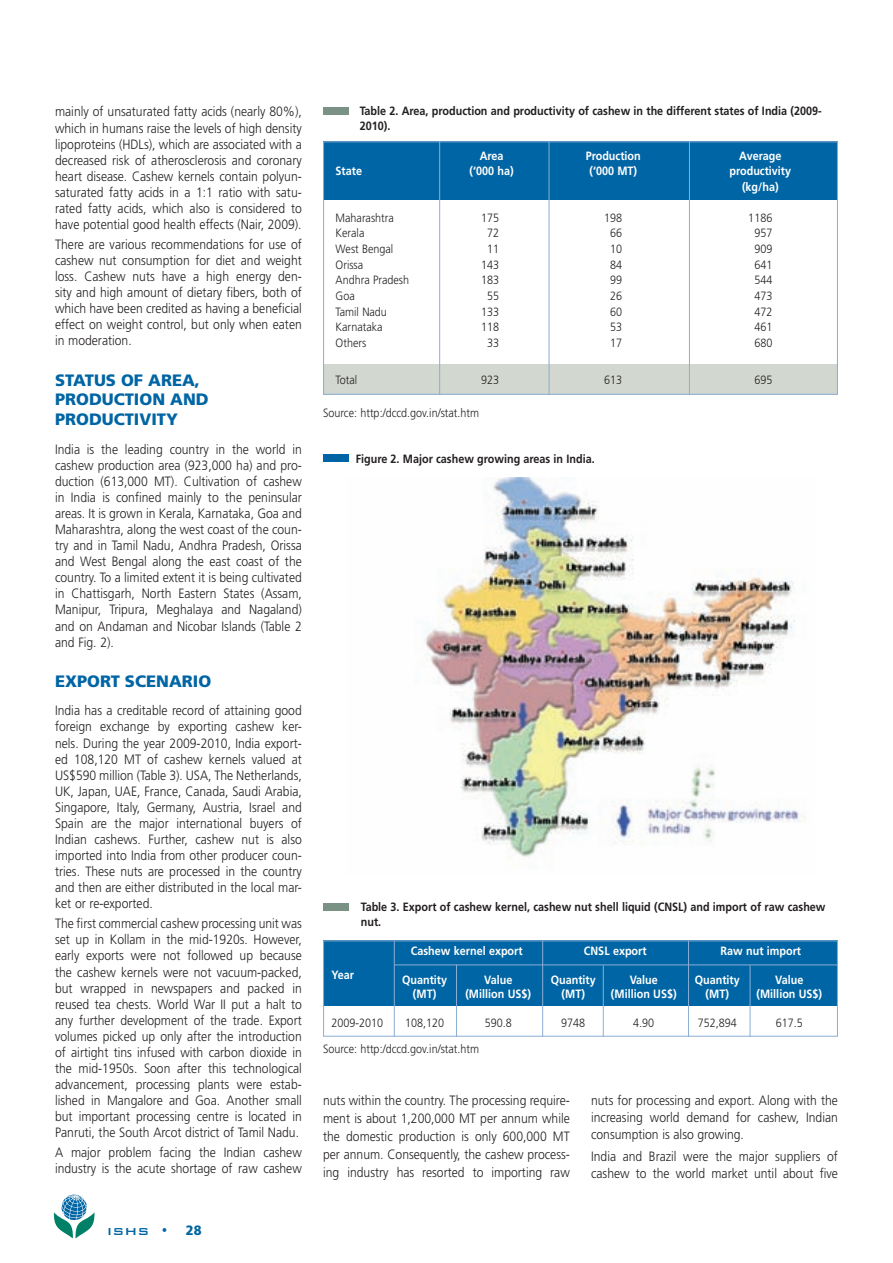
<style>
.page{position:relative;width:893px;height:1263px;background:#fff}
.page>*{position:absolute;margin:0;border:0;box-sizing:border-box;transform-origin:0 0}
.t1{font:900 16.5px/19.8px "Frutiger LT Std";color:#0065a4}
.t2{font:300 13.5px/16px "Frutiger LT Std";color:#231f20;text-align:justify;scale:.9 1}
.t3{font:500 13.5px "Bank Gothic BT";color:#0065a4;scale:1.09 1}
.t4{font:900 13.5px "Frutiger LT Std";color:#0065a4;scale:.95 1}
.t5{font:300 12px "Frutiger LT Std";color:#231f20;scale:.9 1}
.t6{font:700 12px/14.4px "Frutiger LT Std";color:#231f20;scale:.9 1}
.t7{font:700 12px/15.6px "Frutiger LT Std";color:#fff;text-align:center;scale:.9 1}
</style>
<div class="page">
<svg style="left:54px;top:1195px;width:40px;height:43px"></svg>
<div style="left:323px;top:364px;width:514px;height:31px;background:#d2d7d0"></div>
<div style="left:323px;top:141px;width:514px;height:59px;background:#0065a4"></div>
<div style="left:323px;top:107px;width:25px;height:8px;background:#799285"></div>
<div style="left:323px;top:141px;width:514px;height:254px;border:1px solid #8baed4"></div>
<hr style="left:689px;top:141px;width:1px;height:254px;background:#8baed4">
<hr style="left:548px;top:141px;width:1px;height:254px;background:#8baed4">
<hr style="left:439px;top:141px;width:1px;height:254px;background:#8baed4">
<div style="left:323px;top:940px;width:514px;height:66px;background:#0065a4"></div>
<div style="left:323px;top:903px;width:25px;height:8px;background:#799285"></div>
<div style="left:323px;top:940px;width:514px;height:97px;border:1px solid #8baed4"></div>
<hr style="left:395px;top:964px;width:442px;height:1px;background:#8baed4">
<hr style="left:394px;top:940px;width:1px;height:97px;background:#8baed4">
<hr style="left:542px;top:940px;width:1px;height:97px;background:#8baed4">
<hr style="left:688px;top:940px;width:1px;height:97px;background:#8baed4">
<hr style="left:456px;top:964px;width:1px;height:73px;background:#8baed4">
<hr style="left:603px;top:965px;width:1px;height:72px;background:#8baed4">
<hr style="left:749px;top:965px;width:1px;height:72px;background:#8baed4">
<img style="left:424px;top:477px;width:381px;height:382px">
<div style="left:323px;top:454px;width:25px;height:8px;background:#0065a4"></div>
<p class="t2" style="left:55px;top:105px;width:276px">mainly of unsaturated fatty acids (nearly 80%), which in humans raise the levels of high density lipoproteins (HDLs), which are associated with a decreased risk of atherosclerosis and coronary heart disease. Cashew kernels contain polyun&shy;saturated fatty acids in a 1:1 ratio with satu&shy;rated fatty acids, which also is considered to have potential good health effects (Nair, 2009).</p>
<p class="t2" style="left:55px;top:237px;width:276px">There are various recommendations for use of cashew nut consumption for diet and weight loss. Cashew nuts have a high energy den&shy;sity and high amount of dietary fibers, both of which have been credited as having a beneficial effect on weight control, but only when eaten in moderation.</p>
<p class="t1" style="left:55px;top:371px;width:155px">STATUS OF AREA,<br>PRODUCTION AND<br>PRODUCTIVITY</p>
<p class="t2" style="left:55px;top:442px;width:276px">India is the leading country in the world in cashew production area (923,000 ha) and pro&shy;duction (613,000 MT). Cultivation of cashew in India is confined mainly to the peninsular areas. It is grown in Kerala, Karnataka, Goa and Maharashtra, along the west coast of the coun&shy;try and in Tamil Nadu, Andhra Pradesh, Orissa and West Bengal along the east coast of the country. To a limited extent it is being cultivated in Chattisgarh, North Eastern States (Assam, Manipur, Tripura, Meghalaya and Nagaland) and on Andaman and Nicobar Islands (Table 2 and Fig. 2).</p>
<p class="t1" style="left:55px;top:672px;width:158px">EXPORT SCENARIO</p>
<p class="t2" style="left:55px;top:704px;width:276px">India has a creditable record of attaining good foreign exchange by exporting cashew ker&shy;nels. During the year 2009-2010, India export&shy;ed 108,120 MT of cashew kernels valued at US$590 million (Table 3). USA, The Netherlands, UK, Japan, UAE, France, Canada, Saudi Arabia, Singapore, Italy, Germany, Austria, Israel and Spain are the major international buyers of Indian cashews. Further, cashew nut is also imported into India from other producer coun&shy;tries. These nuts are processed in the country and then are either distributed in the local mar&shy;ket or re-exported.</p>
<p class="t2" style="left:55px;top:917px;width:276px">The first commercial cashew processing unit was set up in Kollam in the mid-1920s. However, early exports were not followed up because the cashew kernels were not vacuum-packed, but wrapped in newspapers and packed in reused tea chests. World War II put a halt to any further development of the trade. Export volumes picked up only after the introduction of airtight tins infused with carbon dioxide in the mid-1950s. Soon after this technological advancement, processing plants were estab&shy;lished in Mangalore and Goa. Another small but important processing centre is located in Panruti, the South Arcot district of Tamil Nadu.</p>
<p class="t2" style="left:55px;top:1146px;width:276px">A major problem facing the Indian cashew industry is the acute shortage of raw cashew</p>
<p class="t3" style="left:107px;top:1223px;width:58px">ISHS •</p>
<p class="t4" style="left:186px;top:1225px;width:18px">28</p>
<p class="t6" style="left:360px;top:105px;width:515px">Table 2. Area, production and productivity of cashew in the different states of India (2009-<br>2010).</p>
<p class="t7" style="left:480px;top:149px;width:28px">Area</p>
<p class="t7" style="left:585px;top:149px;width:63px">Production</p>
<p class="t7" style="left:739px;top:149px;width:48px">Average</p>
<p class="t7" style="left:335px;top:164px;width:31px">State</p>
<p class="t7" style="left:469px;top:164px;width:51px">(‘000 ha)</p>
<p class="t7" style="left:589px;top:164px;width:55px">(‘000 MT)</p>
<p class="t7" style="left:729px;top:164px;width:70px">productivity (kg/ha)</p>
<p class="t5" style="left:335px;top:213px;width:66px">Maharashtra</p>
<p class="t5" style="left:481px;top:213px;width:22px">175</p>
<p class="t5" style="left:604px;top:213px;width:22px">198</p>
<p class="t5" style="left:748px;top:213px;width:28px">1186</p>
<p class="t5" style="left:335px;top:228px;width:33px">Kerala</p>
<p class="t5" style="left:487px;top:228px;width:15px">72</p>
<p class="t5" style="left:610px;top:228px;width:15px">66</p>
<p class="t5" style="left:754px;top:228px;width:22px">957</p>
<p class="t5" style="left:335px;top:244px;width:66px">West Bengal</p>
<p class="t5" style="left:487px;top:244px;width:15px">11</p>
<p class="t5" style="left:610px;top:244px;width:15px">10</p>
<p class="t5" style="left:754px;top:244px;width:22px">909</p>
<p class="t5" style="left:335px;top:260px;width:32px">Orissa</p>
<p class="t5" style="left:481px;top:260px;width:22px">143</p>
<p class="t5" style="left:610px;top:260px;width:15px">84</p>
<p class="t5" style="left:754px;top:260px;width:22px">641</p>
<p class="t5" style="left:335px;top:275px;width:83px">Andhra Pradesh</p>
<p class="t5" style="left:481px;top:275px;width:22px">183</p>
<p class="t5" style="left:610px;top:275px;width:15px">99</p>
<p class="t5" style="left:754px;top:275px;width:22px">544</p>
<p class="t5" style="left:335px;top:291px;width:23px">Goa</p>
<p class="t5" style="left:487px;top:291px;width:15px">55</p>
<p class="t5" style="left:610px;top:291px;width:15px">26</p>
<p class="t5" style="left:754px;top:291px;width:22px">473</p>
<p class="t5" style="left:335px;top:307px;width:59px">Tamil Nadu</p>
<p class="t5" style="left:481px;top:307px;width:22px">133</p>
<p class="t5" style="left:610px;top:307px;width:15px">60</p>
<p class="t5" style="left:754px;top:307px;width:22px">472</p>
<p class="t5" style="left:335px;top:322px;width:54px">Karnataka</p>
<p class="t5" style="left:481px;top:322px;width:22px">118</p>
<p class="t5" style="left:610px;top:322px;width:15px">53</p>
<p class="t5" style="left:754px;top:322px;width:22px">461</p>
<p class="t5" style="left:335px;top:338px;width:35px">Others</p>
<p class="t5" style="left:487px;top:338px;width:15px">33</p>
<p class="t5" style="left:610px;top:338px;width:15px">17</p>
<p class="t5" style="left:754px;top:338px;width:22px">680</p>
<p class="t5" style="left:335px;top:375px;width:25px">Total</p>
<p class="t5" style="left:481px;top:375px;width:22px">923</p>
<p class="t5" style="left:604px;top:375px;width:22px">613</p>
<p class="t5" style="left:754px;top:375px;width:22px">695</p>
<p class="t5" style="left:323px;top:408px;width:175px">Source: http:/dccd.gov.in/stat.htm</p>
<p class="t6" style="left:356px;top:453px;width:267px">Figure 2. Major cashew growing areas in India.</p>
<p class="t6" style="left:361px;top:901px;width:517px">Table 3. Export of cashew kernel, cashew nut shell liquid (CNSL) and import of raw cashew nut.</p>
<p class="t7" style="left:411px;top:944px;width:126px">Cashew kernel export</p>
<p class="t7" style="left:584px;top:944px;width:71px">CNSL export</p>
<p class="t7" style="left:720px;top:944px;width:91px">Raw nut import</p>
<p class="t7" style="left:331px;top:968px;width:26px">Year</p>
<p class="t7" style="left:402px;top:973px;width:52px">Quantity</p>
<p class="t7" style="left:484px;top:973px;width:33px">Value</p>
<p class="t7" style="left:550px;top:973px;width:52px">Quantity</p>
<p class="t7" style="left:629px;top:973px;width:33px">Value</p>
<p class="t7" style="left:694px;top:973px;width:52px">Quantity</p>
<p class="t7" style="left:775px;top:973px;width:33px">Value</p>
<p class="t7" style="left:413px;top:987px;width:27px">(MT)</p>
<p class="t7" style="left:465px;top:987px;width:75px">(Million US$)</p>
<p class="t7" style="left:561px;top:987px;width:27px">(MT)</p>
<p class="t7" style="left:611px;top:987px;width:75px">(Million US$)</p>
<p class="t7" style="left:705px;top:987px;width:27px">(MT)</p>
<p class="t7" style="left:756px;top:987px;width:75px">(Million US$)</p>
<p class="t5" style="left:331px;top:1018px;width:59px">2009-2010</p>
<p class="t5" style="left:405px;top:1018px;width:45px">108,120</p>
<p class="t5" style="left:484px;top:1018px;width:32px">590.8</p>
<p class="t5" style="left:561px;top:1018px;width:28px">9748</p>
<p class="t5" style="left:633px;top:1018px;width:25px">4.90</p>
<p class="t5" style="left:697px;top:1018px;width:45px">752,894</p>
<p class="t5" style="left:775px;top:1018px;width:32px">617.5</p>
<p class="t5" style="left:323px;top:1044px;width:175px">Source: http:/dccd.gov.in/stat.htm</p>
<p class="t2" style="left:323px;top:1092px;width:276px;line-height:18px">nuts within the country. The processing require&shy;ment is about 1,200,000 MT per annum while the domestic production is only 600,000 MT per annum. Consequently, the cashew process&shy;ing industry has resorted to importing raw</p>
<p class="t2" style="left:591px;top:1093px;width:276px;line-height:17.1px">nuts for processing and export. Along with the increasing world demand for cashew, Indian consumption is also growing.</p>
<p class="t2" style="left:591px;top:1149px;width:276px;line-height:17.1px">India and Brazil were the major suppliers of cashew to the world market until about five</p>
</div>
